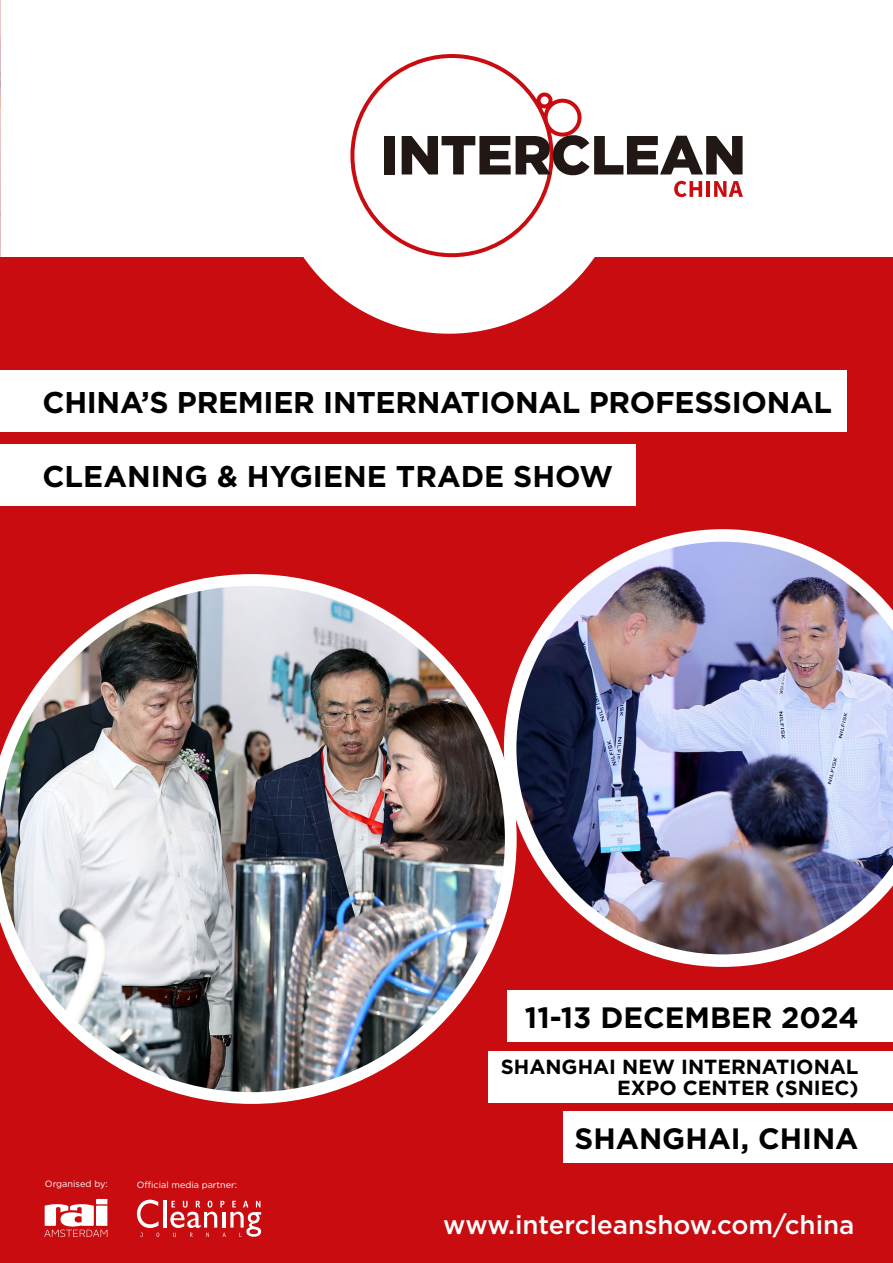
<style>
.page{position:relative;width:893px;height:1263px;background:#fff}
.page>*{position:absolute;margin:0;border:0;box-sizing:border-box;transform-origin:0 0}
.t1{font:700 30px "Gotham";letter-spacing:-.01em;color:#000}
.t2{font:700 29.4px "Gotham";color:#000}
.t3{font:500 25.95px "Gotham";color:#fff}
.t4{font:700 20.4px/21px "Gotham";color:#000;text-align:right}
.t5{font:9.15px "Gotham";color:#fff}
.t6{font:9px "Gotham";color:#fff}
</style>
<div class="page">
<svg style="left:0;top:0;width:24px;height:258px"></svg>
<div style="left:0;top:258px;width:893px;height:1005px;background:#c90c0f"></div>
<svg style="left:272px;top:257px;width:354px;height:77px;fill:#fff"></svg>
<div style="left:0;top:370px;width:846px;height:61px;background:#fff"></div>
<div style="left:0;top:444px;width:636px;height:62px;background:#fff"></div>
<div style="left:508px;top:990px;width:385px;height:51px;background:#fff"></div>
<div style="left:489px;top:1051px;width:404px;height:51px;background:#fff"></div>
<svg style="left:44px;top:1199px;width:63px;height:38px"></svg>
<hr style="left:163px;top:1200px;width:3px;height:27px;background:#fff">
<svg style="left:137px;top:1200px;width:22px;height:37px"></svg>
<svg style="left:170px;top:1200px;width:91px;height:37px"></svg>
<hr style="left:222px;top:1212px;width:3px;height:15px;background:#fff">
<img style="left:517px;top:529px;width:376px;height:438px">
<img style="left:0;top:574px;width:517px;height:530px">
<svg style="left:350px;top:54px;width:232px;height:203px"></svg>
<div style="left:384px;top:136px;width:11px;height:38px;background:#211714"></div>
<svg style="left:402px;top:135px;width:340px;height:40px"></svg>
<svg style="left:674px;top:181px;width:28px;height:16px"></svg>
<hr style="left:706px;top:181px;width:4px;height:16px;background:#c90c0f">
<svg style="left:714px;top:181px;width:29px;height:16px"></svg>
<div style="left:564px;top:1112px;width:329px;height:51px;background:#fff"></div>
<p class="t1" style="left:43px;top:382px;width:791px">CHINA’S PREMIER INTERNATIONAL PROFESSIONAL</p>
<p class="t1" style="left:43px;top:456px;width:572px">CLEANING &amp; HYGIENE TRADE SHOW</p>
<p class="t2" style="left:525px;top:998px;width:335px">11-13 DECEMBER 2024</p>
<p class="t4" style="left:501px;top:1056px;width:359px">SHANGHAI NEW INTERNATIONAL<br>EXPO CENTER (SNIEC)</p>
<p class="t5" style="left:45px;top:1178px;width:64px">Organised by:</p>
<p class="t6" style="left:137px;top:1179px;width:102px">Official media partner:</p>
<p class="t2" style="left:575px;top:1119px;width:285px">SHANGHAI, CHINA</p>
<p class="t3" style="left:443px;top:1208px;width:413px">www.intercleanshow.com/china</p>
</div>
